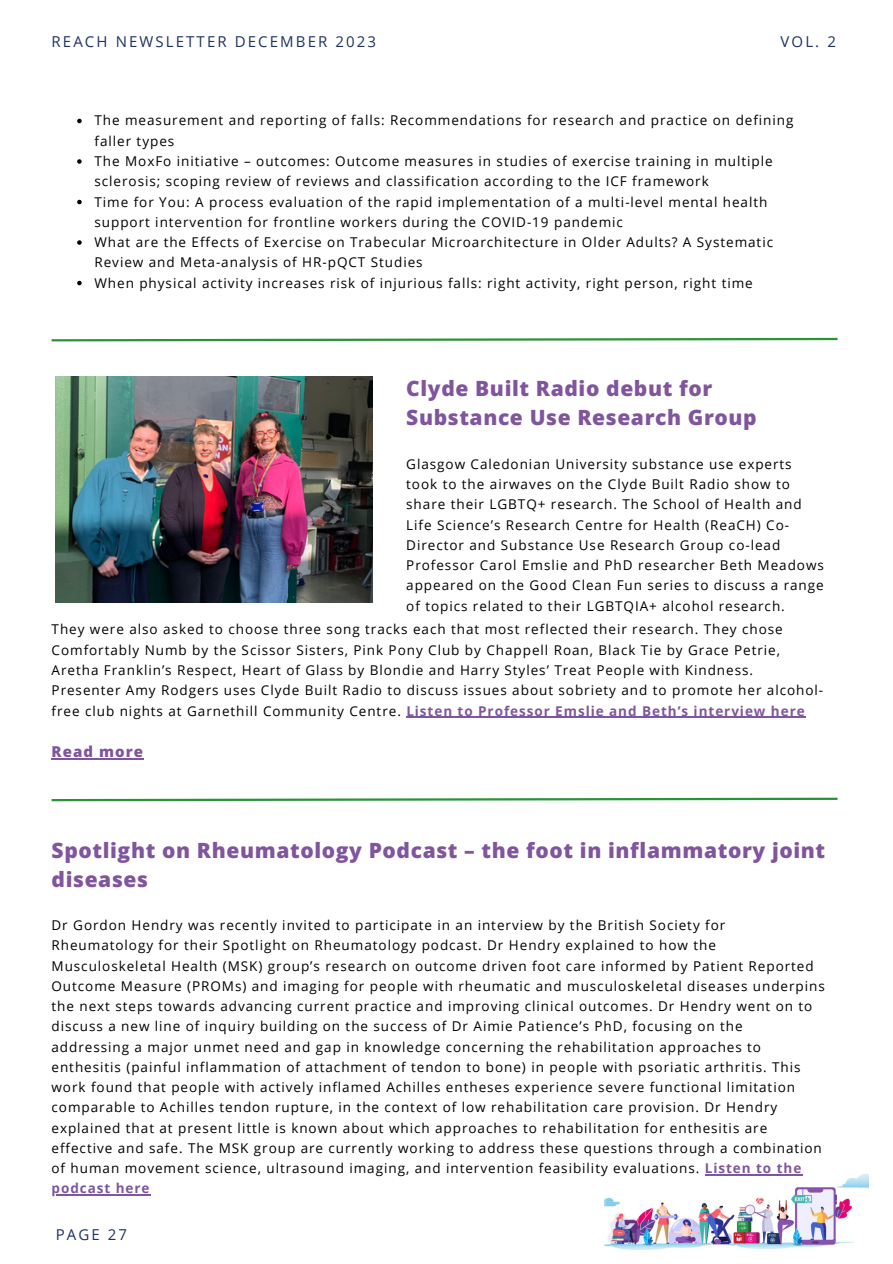
<style>
.page{position:relative;width:893px;height:1264px;background:#fff}
.page>*{position:absolute;margin:0;border:0;box-sizing:border-box;transform-origin:0 0}
.t1{font:800 21px/29.2px "Open Sans";letter-spacing:.03em;color:#80559d}
.t2{font:15px "Open Sans";letter-spacing:.14em;color:#1f3361}
.t3{font:800 15px "Open Sans";letter-spacing:.07em;color:#80559d}
.t4{font:13.5px/20.2px "Open Sans";letter-spacing:.07em;color:#000}
.s1{font-weight:700;color:#80559d}
</style>
<div class="page">
<svg style="left:51px;top:337px;width:787px;height:5px"></svg>
<img style="left:604px;top:1174px;width:264px;height:75px">
<svg style="left:77px;top:119px;width:5px;height:4px"></svg>
<svg style="left:77px;top:159px;width:5px;height:5px"></svg>
<svg style="left:77px;top:200px;width:5px;height:4px"></svg>
<svg style="left:77px;top:240px;width:5px;height:5px"></svg>
<svg style="left:77px;top:281px;width:5px;height:4px"></svg>
<img style="left:56px;top:377px;width:316px;height:226px">
<hr style="left:406px;top:716px;width:399px;height:1px;background:#80559d">
<hr style="left:52px;top:758px;width:92px;height:1px;background:#80559d">
<hr style="left:704px;top:1174px;width:98px;height:1px;background:#80559d">
<hr style="left:52px;top:1194px;width:98px;height:1px;background:#80559d">
<svg style="left:51px;top:797px;width:787px;height:5px"></svg>
<p class="t2" style="left:52px;top:31px;width:326px">REACH NEWSLETTER DECEMBER 2023</p>
<p class="t2" style="left:780px;top:31px;width:57px">VOL. 2</p>
<p class="t4" style="left:94px;top:110px;width:700px">The measurement and reporting of falls: Recommendations for research and practice on defining faller types</p>
<p class="t4" style="left:94px;top:151px;width:679px">The MoxFo initiative – outcomes: Outcome measures in studies of exercise training in multiple sclerosis; scoping review of reviews and classification according to the ICF framework</p>
<p class="t4" style="left:94px;top:191px;width:674px">Time for You: A process evaluation of the rapid implementation of a multi-level mental health support intervention for frontline workers during the COVID-19 pandemic</p>
<p class="t4" style="left:94px;top:232px;width:680px">What are the Effects of Exercise on Trabecular Microarchitecture in Older Adults? A Systematic<br>Review and Meta-analysis of HR-pQCT Studies</p>
<p class="t4" style="left:94px;top:272px;width:659px">When physical activity increases risk of injurious falls: right activity, right person, right time</p>
<p class="t1" style="left:406px;top:373px;width:352px">Clyde Built Radio debut for<br>Substance Use Research Group</p>
<p class="t4" style="left:406px;top:453px;width:419px">Glasgow Caledonian University substance use experts took to the airwaves on the Clyde Built Radio show to share their LGBTQ+ research. The School of Health and Life Science’s Research Centre for Health (ReaCH) Co-Director and Substance Use Research Group co-lead Professor Carol Emslie and PhD researcher Beth Meadows appeared on the Good Clean Fun series to discuss a range of topics related to their LGBTQIA+ alcohol research.</p>
<p class="t4" style="left:52px;top:619px;width:773px">They were also asked to choose three song tracks each that most reflected their research. They chose Comfortably Numb by the Scissor Sisters, Pink Pony Club by Chappell Roan, Black Tie by Grace Petrie, Aretha Franklin’s Respect, Heart of Glass by Blondie and Harry Styles’ Treat People with Kindness.<br>Presenter Amy Rodgers uses Clyde Built Radio to discuss issues about sobriety and to promote her alcohol&shy;free club nights at Garnethill Community Centre. <span class="s1">Listen to Professor Emslie and Beth’s interview here</span></p>
<p class="t3" style="left:52px;top:741px;width:93px">Read more</p>
<p class="t1" style="left:52px;top:835px;width:775px">Spotlight on Rheumatology Podcast – the foot in inflammatory joint diseases</p>
<p class="t4" style="left:52px;top:914px;width:774px">Dr Gordon Hendry was recently invited to participate in an interview by the British Society for Rheumatology for their Spotlight on Rheumatology podcast. Dr Hendry explained to how the Musculoskeletal Health (MSK) group’s research on outcome driven foot care informed by Patient Reported Outcome Measure (PROMs) and imaging for people with rheumatic and musculoskeletal diseases underpins the next steps towards advancing current practice and improving clinical outcomes. Dr Hendry went on to discuss a new line of inquiry building on the success of Dr Aimie Patience’s PhD, focusing on the<br>addressing a major unmet need and gap in knowledge concerning the rehabilitation approaches to enthesitis (painful inflammation of attachment of tendon to bone) in people with psoriatic arthritis. This work found that people with actively inflamed Achilles entheses experience severe functional limitation comparable to Achilles tendon rupture, in the context of low rehabilitation care provision. Dr Hendry explained that at present little is known about which approaches to rehabilitation for enthesitis are effective and safe. The MSK group are currently working to address these questions through a combination of human movement science, ultrasound imaging, and intervention feasibility evaluations. <span class="s1">Listen to the podcast here</span></p>
<p class="t2" style="left:56px;top:1223px;width:73px">PAGE 27</p>
</div>
